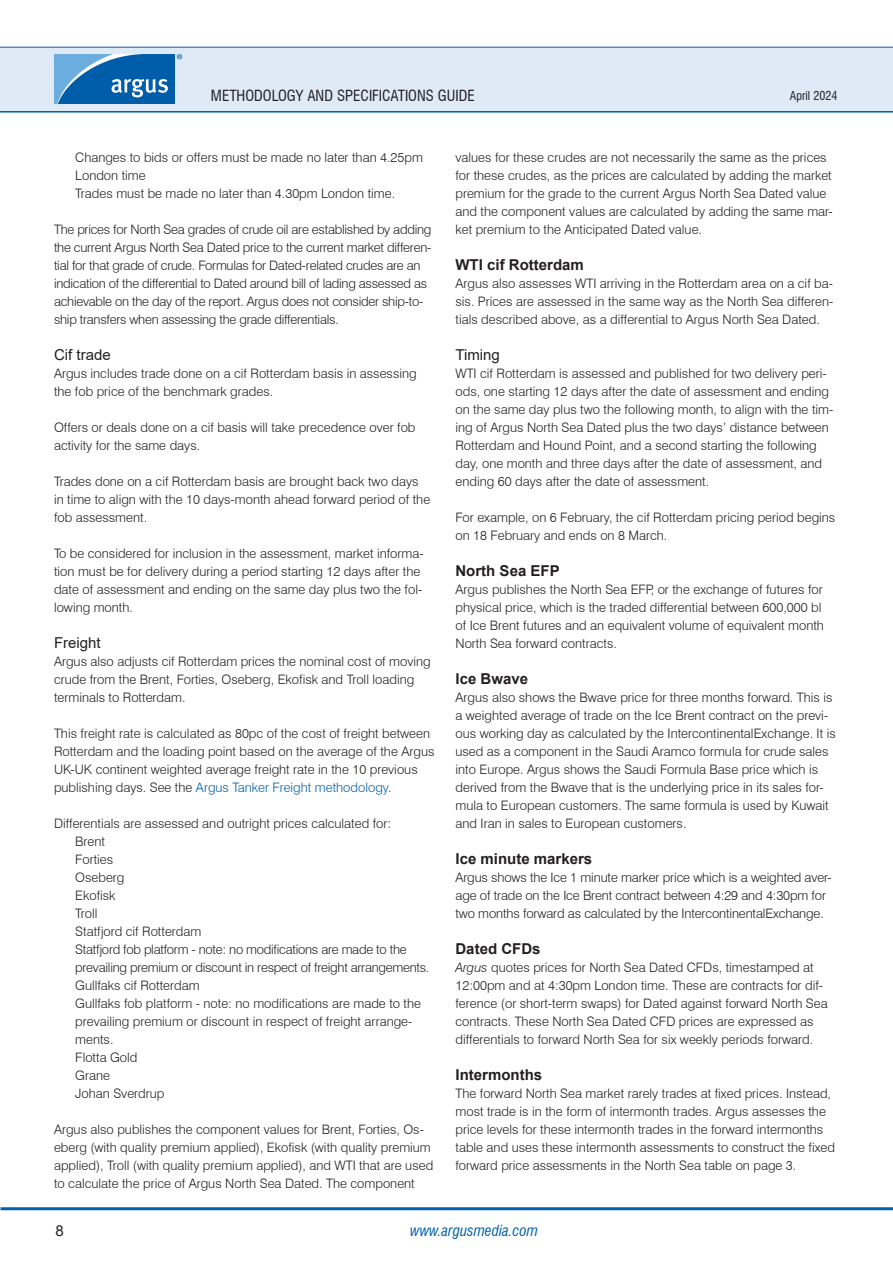
<style>
.page{position:relative;width:893px;height:1263px;background:#fff}
.page>*{position:absolute;margin:0;border:0;box-sizing:border-box;transform-origin:0 0}
.Body_Text{font:700 15px "Arial";color:#231f20}
.t1{font:condensed 15px "Swiss 721 BT";color:#231f20}
.Subsubhead{font:15px "Arial";color:#231f20}
.t2{font:italic condensed 15px "Swiss 721 BT";color:#0161aa}
.Body_Text-2{font:300 13.05px/18px "Swiss 721 BT";color:#231f20}
.Body_Text-3{font:300 13.05px/18px "Swiss 721 BT";letter-spacing:-.02em;color:#231f20}
.Bullet_indent_text{font:300 13.05px/18px "Swiss 721 BT";color:#231f20}
.Bullet_indent_text-2{font:300 13.05px/18px "Swiss 721 BT";letter-spacing:-.02em;color:#231f20}
.t3{font:condensed 12px "Swiss 721 BT";color:#231f20}
.s1{color:#0161aa}
.s2{font-style:italic}
</style>
<div class="page">
<hr style="left:0;top:110px;width:893px;height:3px;background:#0161aa">
<div style="left:0;top:47px;width:893px;height:64px;background:#deebf7"></div>
<hr style="left:0;top:47px;width:893px;height:1px;background:#0161aa">
<hr style="left:1px;top:1207px;width:892px;height:3px;background:#0161aa">
<svg style="left:54px;top:54px;width:128px;height:50px;background:#3883c0"></svg>
<p class="t1" style="left:211px;top:86px;width:265px">METHODOLOGY AND SPECIFICATIONS GUIDE</p>
<p class="t3" style="left:790px;top:88px;width:49px">April 2024</p>
<p class="Bullet_indent_text" style="left:75px;top:148px;width:349px">Changes to bids or offers must be made no later than 4.25pm<br>London time</p>
<p class="Bullet_indent_text" style="left:75px;top:184px;width:321px">Trades must be made no later than 4.30pm London time.</p>
<p class="Body_Text-3" style="left:54px;top:220px;width:379px">The prices for North Sea grades of crude oil are established by adding the current Argus North Sea Dated price to the current market differen&shy;tial for that grade of crude. Formulas for Dated-related crudes are an indication of the differential to Dated around bill of lading assessed as achievable on the day of the report. Argus does not consider ship-to&shy;ship transfers when assessing the grade differentials.</p>
<p class="Subsubhead" style="left:54px;top:344px;width:58px">Cif trade</p>
<p class="Body_Text-2" style="left:54px;top:364px;width:364px">Argus includes trade done on a cif Rotterdam basis in assessing the fob price of the benchmark grades.</p>
<p class="Body_Text-2" style="left:54px;top:418px;width:363px">Offers or deals done on a cif basis will take precedence over fob activity for the same days.</p>
<p class="Body_Text-2" style="left:54px;top:472px;width:378px">Trades done on a cif Rotterdam basis are brought back two days in time to align with the 10 days-month ahead forward period of the fob assessment.</p>
<p class="Body_Text-2" style="left:54px;top:544px;width:371px">To be considered for inclusion in the assessment, market informa&shy;tion must be for delivery during a period starting 12 days after the date of assessment and ending on the same day plus two the fol&shy;lowing month.</p>
<p class="Subsubhead" style="left:54px;top:632px;width:48px">Freight</p>
<p class="Body_Text-2" style="left:54px;top:652px;width:378px">Argus also adjusts cif Rotterdam prices the nominal cost of moving crude from the Brent, Forties, Oseberg, Ekofisk and Troll loading terminals to Rotterdam.</p>
<p class="Body_Text-2" style="left:54px;top:724px;width:382px">This freight rate is calculated as 80pc of the cost of freight between Rotterdam and the loading point based on the average of the Argus UK-UK continent weighted average freight rate in the 10 previous publishing days. See the <span class="s1">Argus Tanker Freight methodology</span>.</p>
<p class="Body_Text-2" style="left:54px;top:814px;width:339px">Differentials are assessed and outright prices calculated for:</p>
<p class="Bullet_indent_text" style="left:75px;top:832px;width:31px">Brent</p>
<p class="Bullet_indent_text" style="left:75px;top:850px;width:39px">Forties</p>
<p class="Bullet_indent_text" style="left:75px;top:868px;width:51px">Oseberg</p>
<p class="Bullet_indent_text" style="left:75px;top:886px;width:42px">Ekofisk</p>
<p class="Bullet_indent_text" style="left:75px;top:904px;width:24px">Troll</p>
<p class="Bullet_indent_text" style="left:75px;top:922px;width:128px">Statfjord cif Rotterdam</p>
<p class="Bullet_indent_text-2" style="left:75px;top:940px;width:356px">Statfjord fob platform - note: no modifications are made to the prevailing premium or discount in respect of freight arrangements.</p>
<p class="Bullet_indent_text" style="left:75px;top:976px;width:126px">Gullfaks cif Rotterdam</p>
<p class="Bullet_indent_text" style="left:75px;top:994px;width:347px">Gullfaks fob platform - note: no modifications are made to the prevailing premium or discount in respect of freight arrange&shy;ments.</p>
<p class="Bullet_indent_text" style="left:75px;top:1048px;width:64px">Flotta Gold</p>
<p class="Bullet_indent_text" style="left:75px;top:1066px;width:36px">Grane</p>
<p class="Bullet_indent_text" style="left:75px;top:1084px;width:91px">Johan Sverdrup</p>
<p class="Body_Text-2" style="left:54px;top:1120px;width:381px">Argus also publishes the component values for Brent, Forties, Os&shy;eberg (with quality premium applied), Ekofisk (with quality premium applied), Troll (with quality premium applied), and WTI that are used to calculate the price of Argus North Sea Dated. The component</p>
<p class="Body_Text-2" style="left:455px;top:148px;width:379px">values for these crudes are not necessarily the same as the prices for these crudes, as the prices are calculated by adding the market premium for the grade to the current Argus North Sea Dated value and the component values are calculated by adding the same mar&shy;ket premium to the Anticipated Dated value.</p>
<p class="Body_Text" style="left:455px;top:254px;width:130px">WTI cif Rotterdam</p>
<p class="Body_Text-2" style="left:455px;top:274px;width:379px;text-align:justify">Argus also assesses WTI arriving in the Rotterdam area on a cif ba&shy;sis. Prices are assessed in the same way as the North Sea differen&shy;tials described above, as a differential to Argus North Sea Dated.</p>
<p class="Subsubhead" style="left:455px;top:344px;width:46px">Timing</p>
<p class="Body_Text-2" style="left:455px;top:364px;width:379px">WTI cif Rotterdam is assessed and published for two delivery peri&shy;ods, one starting 12 days after the date of assessment and ending on the same day plus two the following month, to align with the tim&shy;ing of Argus North Sea Dated plus the two days’ distance between Rotterdam and Hound Point, and a second starting the following day, one month and three days after the date of assessment, and ending 60 days after the date of assessment.</p>
<p class="Body_Text-2" style="left:455px;top:508px;width:381px">For example, on 6 February, the cif Rotterdam pricing period begins on 18 February and ends on 8 March.</p>
<p class="Body_Text" style="left:455px;top:560px;width:106px">North Sea EFP</p>
<p class="Body_Text-2" style="left:455px;top:580px;width:370px">Argus publishes the North Sea EFP, or the exchange of futures for physical price, which is the traded differential between 600,000 bl of Ice Brent futures and an equivalent volume of equivalent month North Sea forward contracts.</p>
<p class="Body_Text" style="left:455px;top:668px;width:74px">Ice Bwave</p>
<p class="Body_Text-2" style="left:455px;top:688px;width:382px">Argus also shows the Bwave price for three months forward. This is a weighted average of trade on the Ice Brent contract on the previ&shy;ous working day as calculated by the IntercontinentalExchange. It is used as a component in the Saudi Aramco formula for crude sales into Europe. Argus shows the Saudi Formula Base price which is derived from the Bwave that is the underlying price in its sales for&shy;mula to European customers. The same formula is used by Kuwait and Iran in sales to European customers.</p>
<p class="Body_Text" style="left:455px;top:848px;width:138px">Ice minute markers</p>
<p class="Body_Text-2" style="left:455px;top:868px;width:378px">Argus shows the Ice 1 minute marker price which is a weighted aver&shy;age of trade on the Ice Brent contract between 4:29 and 4:30pm for two months forward as calculated by the IntercontinentalExchange.</p>
<p class="Body_Text" style="left:455px;top:938px;width:87px">Dated CFDs</p>
<p class="Body_Text-2" style="left:455px;top:958px;width:374px"><span class="s2">Argus</span> quotes prices for North Sea Dated CFDs, timestamped at 12:00pm and at 4:30pm London time. These are contracts for dif&shy;ference (or short-term swaps) for Dated against forward North Sea contracts. These North Sea Dated CFD prices are expressed as differentials to forward North Sea for six weekly periods forward.</p>
<p class="Body_Text" style="left:455px;top:1064px;width:88px">Intermonths</p>
<p class="Body_Text-2" style="left:455px;top:1084px;width:381px">The forward North Sea market rarely trades at fixed prices. Instead, most trade is in the form of intermonth trades. Argus assesses the price levels for these intermonth trades in the forward intermonths table and uses these intermonth assessments to construct the fixed forward price assessments in the North Sea table on page 3.</p>
<p class="Subsubhead" style="left:55px;top:1220px;width:10px">8</p>
<p class="t2" style="left:410px;top:1221px;width:129px">www.argusmedia.com</p>
</div>
